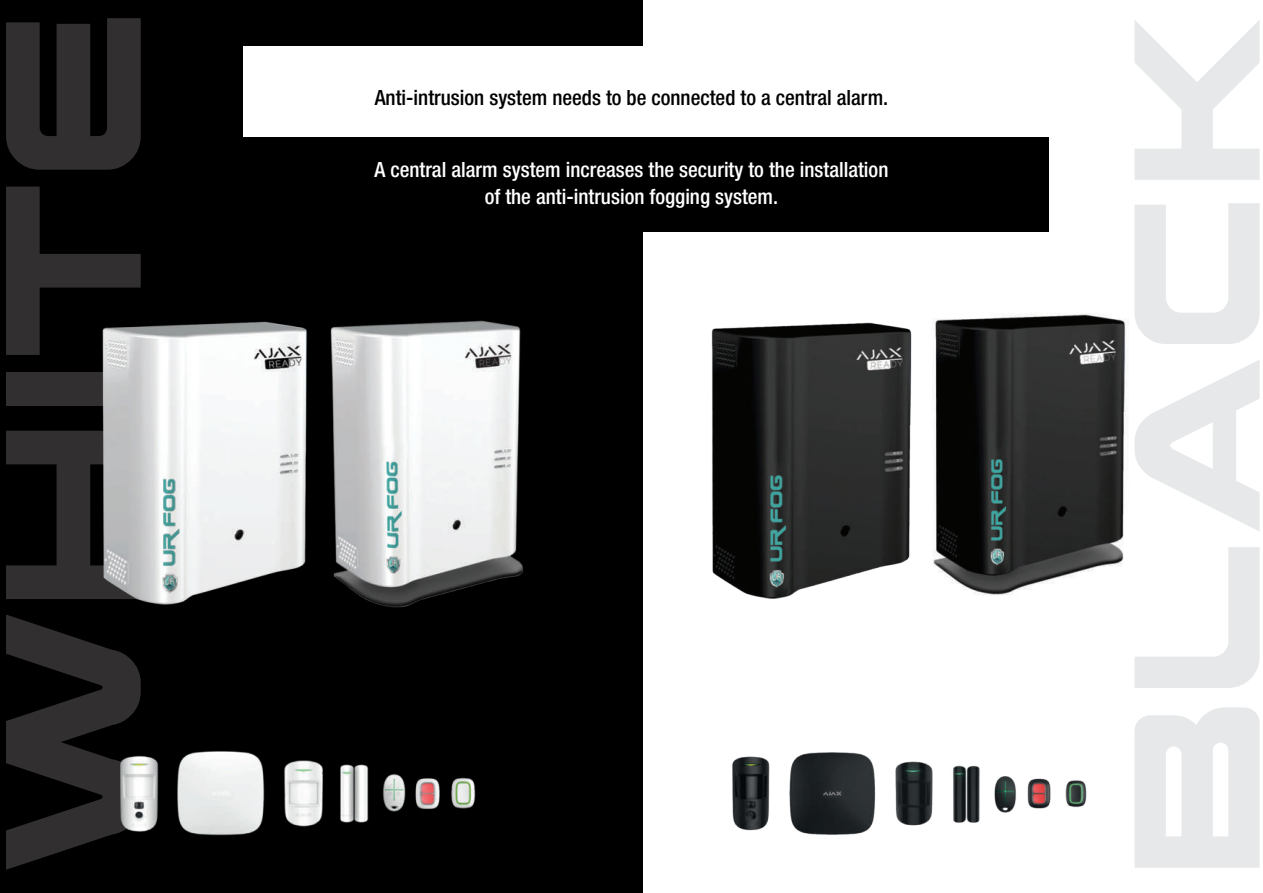
<style>
.page{position:relative;width:1263px;height:893px;background:#fff}
.page>*{position:absolute;margin:0;border:0;box-sizing:border-box;transform-origin:0 0}
.t1{font:134.7px "Future Earth";color:#312f30}
.t2{font:125.1px "Future Earth";color:#e7e8e9}
.t3{font:500 condensed 21px/27px "Helvetica Neue";color:#fff;text-align:center}
.t4{font:500 condensed 21px "Helvetica Neue";color:#000001}
</style>
<div class="page">
<div style="left:0;top:0;width:643px;height:893px;background:#000001"></div>
<div style="left:191px;top:136px;width:857px;height:95px;background:#000001"></div>
<div style="left:243px;top:47px;width:857px;height:90px;background:#fff"></div>
<img style="left:102px;top:320px;width:421px;height:288px">
<img style="left:711px;top:322px;width:201px;height:277px">
<img style="left:932px;top:313px;width:197px;height:282px">
<img style="left:732px;top:752px;width:355px;height:83px">
<img style="left:120px;top:751px;width:356px;height:85px">
<h1 class="t1" style="left:15px;top:860px;width:869px;rotate:-90deg">WHITE</h1>
<h2 class="t2" style="left:1143px;top:868px;width:869px;rotate:-90deg">BLACK</h2>
<p class="t4" style="left:375px;top:85px;width:515px">Anti-intrusion system needs to be connected to a central alarm.</p>
<p class="t3" style="left:374px;top:156px;width:515px">A central alarm system increases the security to the installation of the anti-intrusion fogging system.</p>
</div>
